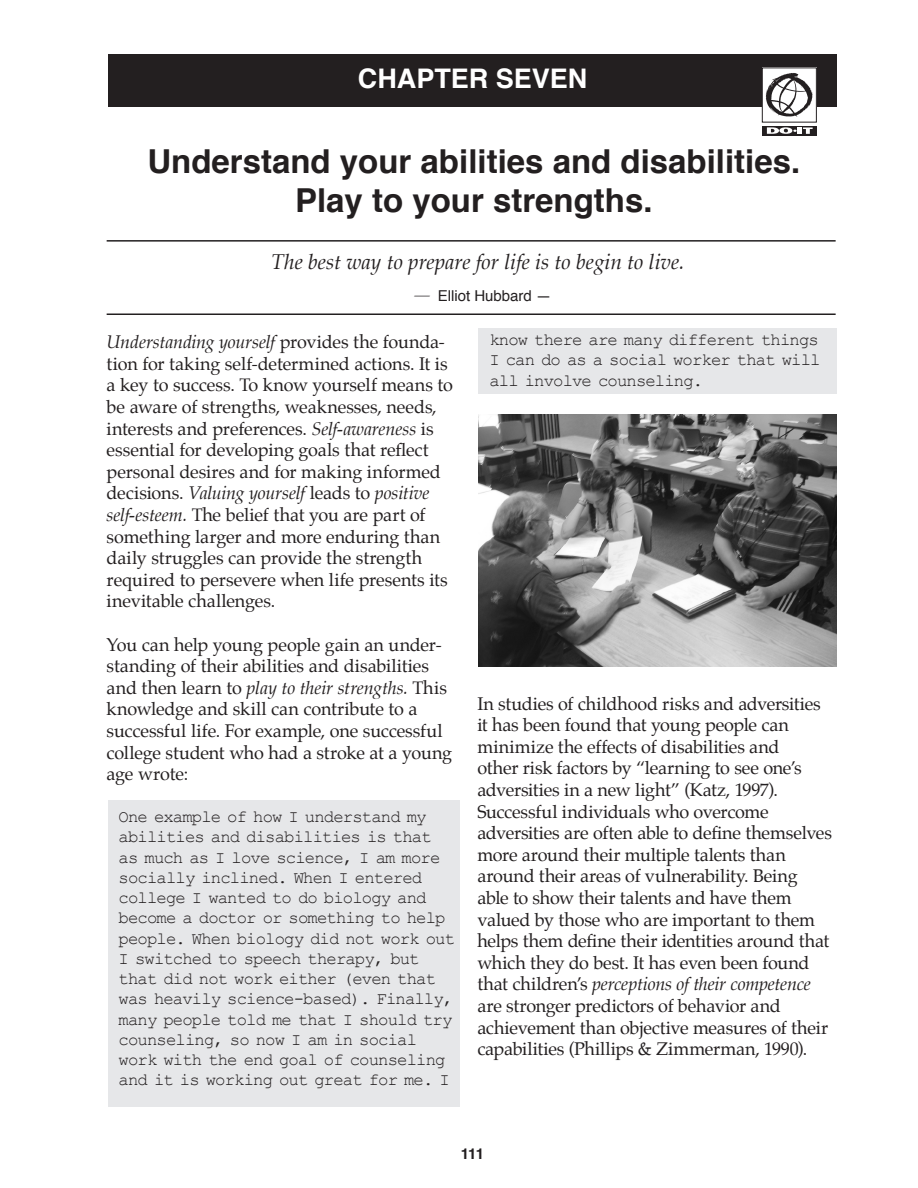
<style>
.page{position:relative;width:918px;height:1188px;background:#fff}
.page>*{position:absolute;margin:0;border:0;box-sizing:border-box;transform-origin:0 0}
.E-mentor-_Chapter_ti{font:700 33px/39.6px "Helvetica";color:#231f20;text-align:center}
.E-Mentor_chapter_hea{font:700 27px "Helvetica";color:#fff}
.E-Mentor_quote{font:italic 21px "Palatino";color:#231f20}
.E-Mentor_body{font:18px/21.6px "Palatino";letter-spacing:-.01em;color:#231f20}
.E-Mentor_e-mail{font:17.25px/20.2px "Courier New";letter-spacing:-.05em;color:#231f20}
.E-Mentor_quote_name{font:15px "Helvetica";color:#231f20}
.t1{font:700 15px "Helvetica";color:#231f20}
.s1{font-family:"Palatino";font-style:italic;font-size:21px}
.s2{font-style:italic}
</style>
<div class="page">
<div style="left:108px;top:54px;width:729px;height:52px;background:#231f20"></div>
<svg style="left:762px;top:122px;width:55px;height:14px"></svg>
<div style="left:762px;top:68px;width:54px;height:54px;background:#fff"></div>
<div style="left:762px;top:68px;width:55px;height:54px;border:1px solid #231f20"></div>
<div style="left:762px;top:126px;width:54px;height:10px;background:#231f20"></div>
<svg style="left:767px;top:127px;width:46px;height:7px"></svg>
<img style="left:766px;top:73px;width:47px;height:44px">
<div style="left:479px;top:329px;width:358px;height:65px;background:#e6e7e9"></div>
<div style="left:109px;top:800px;width:351px;height:306px;background:#e6e7e9"></div>
<hr style="left:107px;top:240px;width:729px;height:2px;background:#231f20">
<hr style="left:107px;top:314px;width:729px;height:1px;background:#231f20">
<img style="left:479px;top:415px;width:358px;height:251px">
<p class="E-Mentor_chapter_hea" style="left:358px;top:54px;width:231px">Chapter SEVEN</p>
<p class="E-mentor-_Chapter_ti" style="left:147px;top:140px;width:654px">Understand your abilities and disabilities.<br>Play to your strengths.</p>
<p class="E-Mentor_quote" style="left:271px;top:249px;width:415px">The best way to prepare for life is to begin to live.</p>
<p class="E-Mentor_quote_name" style="left:411px;top:282px;width:141px"><span class="s1">—</span> Elliot Hubbard —</p>
<p class="E-Mentor_body" style="left:107px;top:333px;width:348px"><span class="s2">Understanding yourself</span> provides the founda&shy;tion for taking self-determined actions. It is a key to success. To know yourself means to be aware of strengths, weaknesses, needs, interests and preferences. <span class="s2">Self-awareness</span> is essential for developing goals that reflect personal desires and for making informed decisions. <span class="s2">Valuing yourself</span> leads to <span class="s2">positive self-esteem.</span> The belief that you are part of something larger and more enduring than daily struggles can provide the strength required to persevere when life presents its inevitable challenges.</p>
<p class="E-Mentor_body" style="left:107px;top:635px;width:347px">You can help young people gain an under&shy;standing of their abilities and disabilities and then learn to <span class="s2">play to their strengths.</span> This knowledge and skill can contribute to a successful life. For example, one successful college student who had a stroke at a young age wrote:</p>
<p class="E-Mentor_e-mail" style="left:119px;top:808px;width:338px">One example of how I understand my abilities and disabilities is that as much as I love science, I am more socially inclined. When I entered college I wanted to do biology and become a doctor or something to help people. When biology did not work out I switched to speech therapy, but that did not work either (even that was heavily science-based). Finally, many people told me that I should try counseling, so now I am in social work with the end goal of counseling and it is working out great for me. I</p>
<p class="E-Mentor_e-mail" style="left:489px;top:331px;width:333px;text-align:justify">know there are many different things I can do as a social worker that will all involve counseling.</p>
<p class="E-Mentor_body" style="left:477px;top:694px;width:356px">In studies of childhood risks and adversities it has been found that young people can minimize the effects of disabilities and<br>other risk factors by “learning to see one’s adversities in a new light” (Katz, 1997).<br>Successful individuals who overcome adversities are often able to define themselves more around their multiple talents than around their areas of vulnerability. Being able to show their talents and have them valued by those who are important to them helps them define their identities around that which they do best. It has even been found that children’s <span class="s2">perceptions of their competence </span>are stronger predictors of behavior and achievement than objective measures of their capabilities (Phillips &amp; Zimmerman, 1990).</p>
<p class="t1" style="left:461px;top:1140px;width:25px">111</p>
</div>
